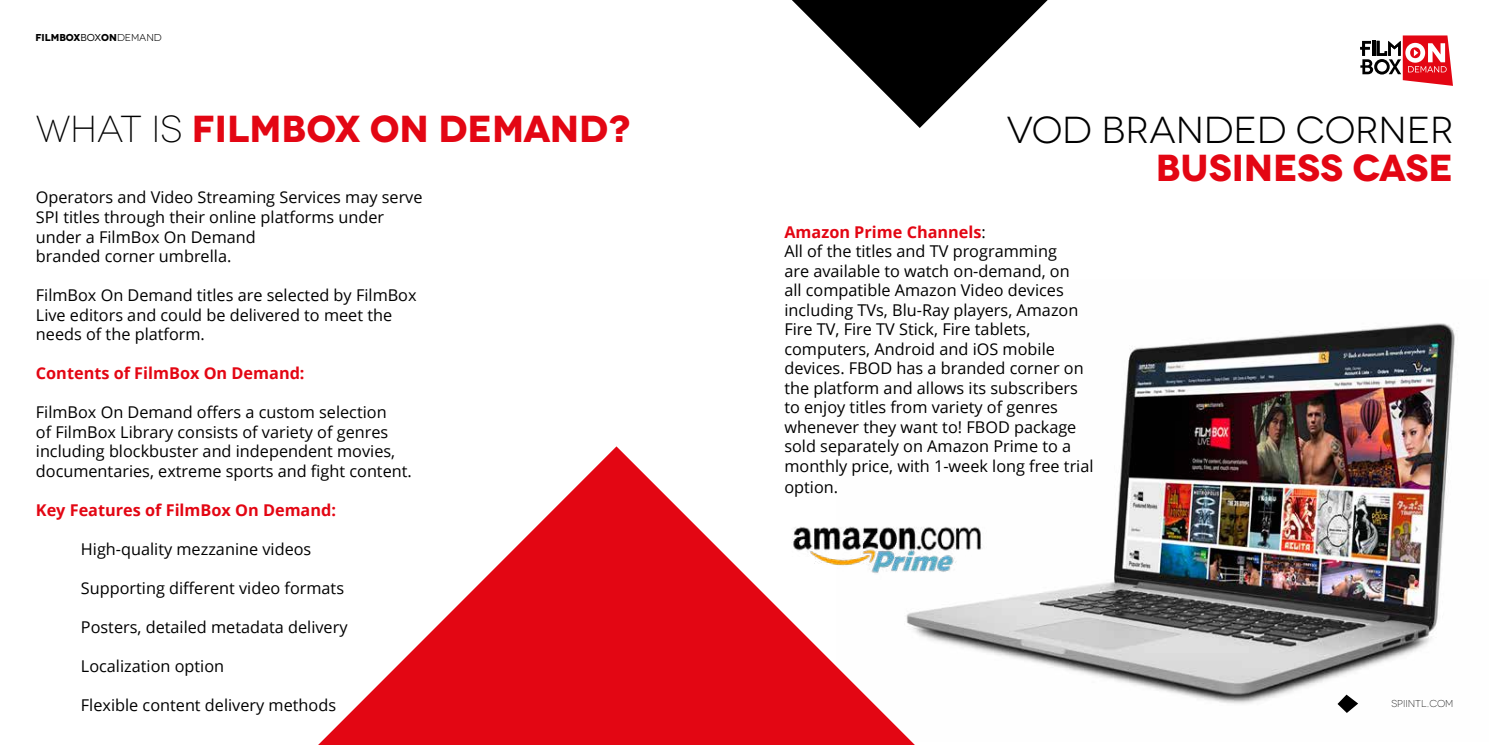
<style>
.page{position:relative;width:1489px;height:745px;background:#fff}
.page>*{position:absolute;margin:0;border:0;box-sizing:border-box;transform-origin:0 0}
.t1{font:700 37.5px "Novecentowide";color:#e30613}
.t2{font:37.5px "Novecentowide";color:#000}
.t3{font:16.25px/19.5px "Open Sans";color:#000}
.t4{font:700 16.25px "Open Sans";color:#e30613}
.t5{font:700 10px "Novecentowide";color:#000}
.t6{font:300 10px "Novecentowide";color:#000}
.s1{font-weight:400}
.s2{font-weight:300;color:#000}
.s3{font-weight:700;color:#e30613}
</style>
<div class="page">
<img style="left:914px;top:323px;width:541px;height:390px">
<svg style="left:319px;top:446px;width:595px;height:298px;fill:#e30613"></svg>
<svg style="left:792px;top:0;width:255px;height:128px"></svg>
<svg style="left:1360px;top:35px;width:92px;height:51px"></svg>
<svg style="left:1337px;top:694px;width:20px;height:18px"></svg>
<img style="left:784px;top:519px;width:204px;height:61px">
<p class="t5" style="left:35px;top:31px;width:128px">FILMBOX<span class="s1">box</span>ON<span class="s1">DEMAND</span></p>
<h1 class="t1" style="left:35px;top:105px;width:596px"><span class="s2">WHAT IS</span> FILMBOX ON DEMAND?</h1>
<h1 class="t2" style="left:1006px;top:108px;width:448px">VOD BRANDED CORNER</h1>
<h1 class="t1" style="left:1155px;top:144px;width:299px">BUSINESS CASE</h1>
<p class="t3" style="left:36px;top:187px;width:388px">Operators and Video Streaming Services may serve SPI titles through their online platforms under under a FilmBox On Demand<br>branded corner umbrella.</p>
<p class="t3" style="left:36px;top:285px;width:382px">FilmBox On Demand titles are selected by FilmBox<br>Live editors and could be delivered to meet the needs of the platform.</p>
<p class="t4" style="left:36px;top:361px;width:270px">Contents of FilmBox On Demand:</p>
<p class="t3" style="left:36px;top:402px;width:377px">FilmBox On Demand offers a custom selection<br>of FilmBox Library consists of variety of genres including blockbuster and independent movies, documentaries, extreme sports and fight content.</p>
<p class="t4" style="left:36px;top:498px;width:302px">Key Features of FilmBox On Demand:</p>
<p class="t3" style="left:81px;top:538px;width:232px">High-quality mezzanine videos</p>
<p class="t3" style="left:81px;top:577px;width:265px">Supporting different video formats</p>
<p class="t3" style="left:81px;top:616px;width:268px">Posters, detailed metadata delivery</p>
<p class="t3" style="left:81px;top:655px;width:145px">Localization option</p>
<p class="t3" style="left:81px;top:694px;width:257px">Flexible content delivery methods</p>
<p class="t3" style="left:784px;top:221px;width:311px"><span class="s3">Amazon Prime Channels</span>:<br>All of the titles and TV programming<br>are available to watch on-demand, on<br>all compatible Amazon Video devices including TVs, Blu-Ray players, Amazon Fire TV, Fire TV Stick, Fire tablets, computers, Android and iOS mobile devices. FBOD has a branded corner on the platform and allows its subscribers to enjoy titles from variety of genres whenever they want to! FBOD package sold separately on Amazon Prime to a monthly price, with 1-week long free trial</p>
<p class="t3" style="left:784px;top:476px;width:55px">option.</p>
<p class="t6" style="left:1391px;top:697px;width:64px">SPIINTL . COM</p>
</div>
